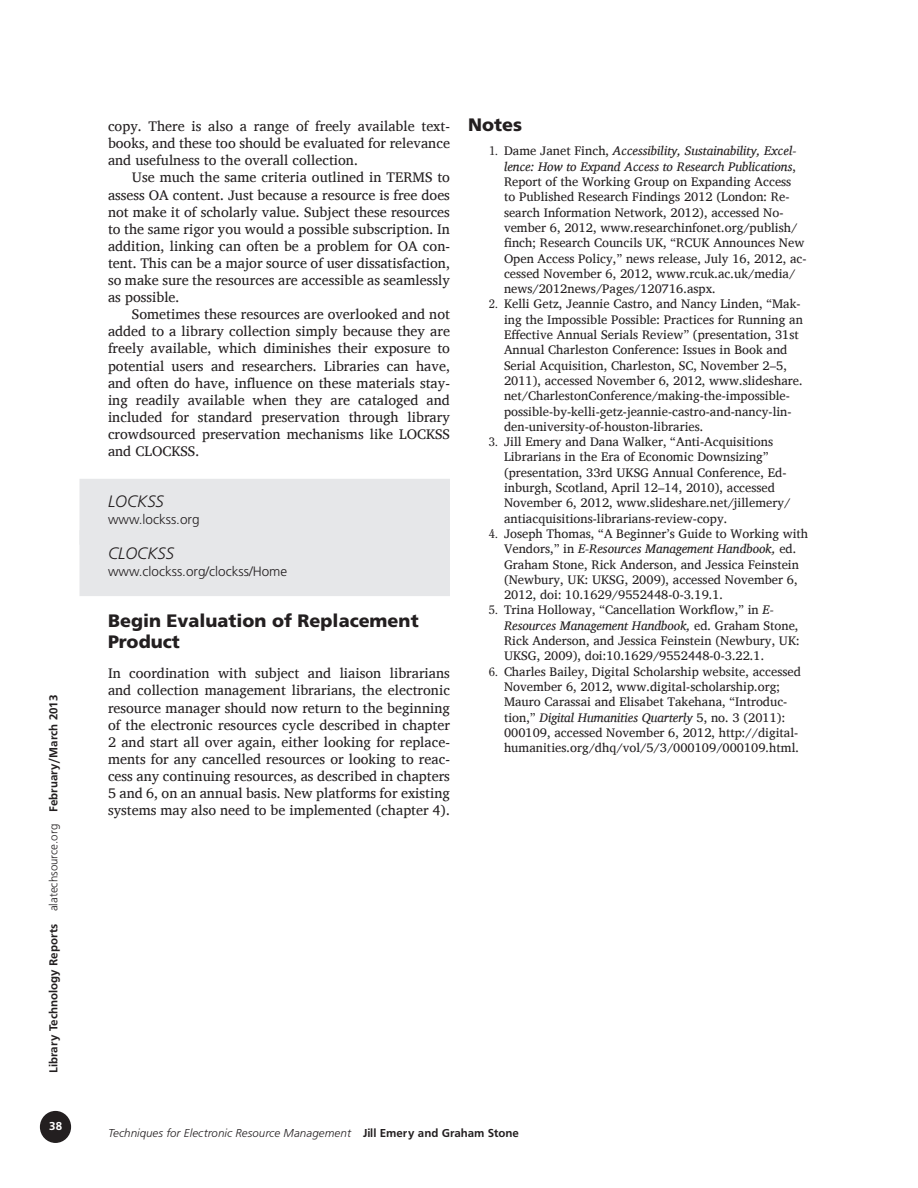
<style>
.page{position:relative;width:918px;height:1188px;background:#fff}
.page>*{position:absolute;margin:0;border:0;box-sizing:border-box;transform-origin:0 0}
.t1{font:900 18px/21px "Frutiger";color:#231f20}
.t2{font:italic 300 16.5px "Frutiger";color:#231f20}
.t3{font:14.25px/17.1px "Charis SIL";color:#231f20;text-align:justify}
.t4{font:300 13.5px "Frutiger";color:#231f20}
.t5{font:12.75px/15.3px "Charis SIL";color:#231f20}
.t6{font:12px "Frugal Sans Light Italic DTC";color:#231f20}
.t7{font:12px "Frugal Sans Bold DTC";color:#231f20}
.t8{font:12px "Frugal Sans Bold DTC";color:#fff}
.s1{font-family:"Frugal Sans Light DTC"}
.s2{font-family:"Clearface Regular DTC"}
.s3{font-style:italic}
.s4{font-family:"Frugal Sans Bold DTC"}
</style>
<div class="page">
<div style="left:41px;top:1112px;width:29px;height:30px;background:#231f20;border-radius:50%"></div>
<div style="left:40px;top:1111px;width:31px;height:32px;border:2px solid #231f20;border-radius:50%"></div>
<div style="left:80px;top:479px;width:370px;height:66px;background:#e6e7e9"></div>
<div style="left:80px;top:530px;width:370px;height:66px;background:#e6e7e9"></div>
<p class="t7" style="left:47px;top:1073px;width:380px;rotate:-90deg">Library Technology Reports <span class="s1">alatechsource.org</span> February/March 2013</p>
<p class="t8" style="left:49px;top:1119px;width:14px">38</p>
<p class="t3" style="left:108px;top:118px;width:344px">copy. There is also a range of freely available text&shy;books, and these too should be evaluated for relevance and usefulness to the overall collection.</p>
<p class="t3" style="left:108px;top:169px;width:344px;text-indent:24px">Use much the same criteria outlined in TERMS to assess OA content. Just because a resource is free does not make it of scholarly value. Subject these resources to the same rigor you would a possible subscription. In addition, linking can often be a problem for OA con&shy;tent. This can be a major source of user dissatisfaction, so make sure the resources are accessible as seamlessly as possible.</p>
<p class="t3" style="left:108px;top:306px;width:344px;text-indent:24px">Sometimes these resources are overlooked and not added to a library collection simply because they are freely available, which diminishes their exposure to potential users and researchers. Libraries can have, and often do have, influence on these materials stay&shy;ing readily available when they are cataloged and included for standard preservation through library crowdsourced preservation mechanisms like LOCKSS and CLOCKSS.</p>
<p class="t2" style="left:108px;top:492px;width:57px">LOCKSS</p>
<p class="t4" style="left:108px;top:512px;width:93px">www.lockss.org</p>
<p class="t2" style="left:108px;top:543px;width:67px">CLOCKSS</p>
<p class="t4" style="left:108px;top:563px;width:181px">www.clockss.org/clockss/Home</p>
<h1 class="t1" style="left:108px;top:610px;width:312px">Begin Evaluation of Replacement<br>Product</h1>
<p class="t3" style="left:108px;top:665px;width:344px">In coordination with subject and liaison librarians and collection management librarians, the electronic resource manager should now return to the beginning of the electronic resources cycle described in chapter 2 and start all over again, either looking for replace&shy;ments for any cancelled resources or looking to reac&shy;cess any continuing resources, as described in chapters 5 and 6, on an annual basis. New platforms for existing systems may also need to be implemented (chapter 4).</p>
<h1 class="t1" style="left:468px;top:114px;width:56px">Notes</h1>
<p class="t5" style="left:504px;top:143px;width:304px;text-indent:-15px"><span class="s2">1.</span> Dame Janet Finch, <span class="s3">Accessibility, Sustainability, Excel&shy;lence: How to Expand Access to Research Publications</span>, Report of the Working Group on Expanding Access<br>to Published Research Findings 2012 (London: Re&shy;search Information Network, 2012), accessed No&shy;vember 6, 2012, www.researchinfonet.org/publish/ finch; Research Councils UK, “RCUK Announces New Open Access Policy,” news release, July 16, 2012, ac&shy;cessed November 6, 2012, www.rcuk.ac.uk/media/ news/2012news/Pages/120716.aspx.</p>
<p class="t5" style="left:504px;top:296px;width:300px;text-indent:-15px"><span class="s2">2.</span> Kelli Getz, Jeannie Castro, and Nancy Linden, “Mak&shy;ing the Impossible Possible: Practices for Running an Effective Annual Serials Review” (presentation, 31st Annual Charleston Conference: Issues in Book and Serial Acquisition, Charleston, SC, November 2–5, 2011), accessed November 6, 2012, www.slideshare. net/CharlestonConference/making-the-impossible&shy;possible-by-kelli-getz-jeannie-castro-and-nancy-lin&shy;den-university-of-houston-libraries.</p>
<p class="t5" style="left:504px;top:434px;width:288px;text-indent:-15px"><span class="s2">3.</span> Jill Emery and Dana Walker, “Anti-Acquisitions Librarians in the Era of Economic Downsizing” (presentation, 33rd UKSG Annual Conference, Ed&shy;inburgh, Scotland, April 12–14, 2010), accessed November 6, 2012, www.slideshare.net/jillemery/ antiacquisitions-librarians-review-copy.</p>
<p class="t5" style="left:504px;top:526px;width:306px;text-indent:-15px"><span class="s2">4.</span> Joseph Thomas, “A Beginner’s Guide to Working with Vendors,” in <span class="s3">E-Resources Management Handbook,</span> ed.<br>Graham Stone, Rick Anderson, and Jessica Feinstein (Newbury, UK: UKSG, 2009), accessed November 6, 2012, doi: 10.1629/9552448-0-3.19.1.</p>
<p class="t5" style="left:504px;top:602px;width:297px;text-indent:-15px"><span class="s2">5.</span> Trina Holloway, “Cancellation Workflow,” in <span class="s3">E-Resources Management Handbook,</span> ed. Graham Stone, Rick Anderson, and Jessica Feinstein (Newbury, UK:<br>UKSG, 2009), doi:10.1629/9552448-0-3.22.1.</p>
<p class="t5" style="left:504px;top:664px;width:298px;text-indent:-15px"><span class="s2">6.</span> Charles Bailey, Digital Scholarship website, accessed November 6, 2012, www.digital-scholarship.org; Mauro Carassai and Elisabet Takehana, “Introduc&shy;tion,” <span class="s3">Digital Humanities Quarterly</span> 5, no. 3 (2011):<br>000109, accessed November 6, 2012, http://digital&shy;humanities.org/dhq/vol/5/3/000109/000109.html.</p>
<p class="t6" style="left:108px;top:1126px;width:412px">Techniques for Electronic Resource Management <span class="s4">Jill Emery and Graham Stone</span></p>
</div>
